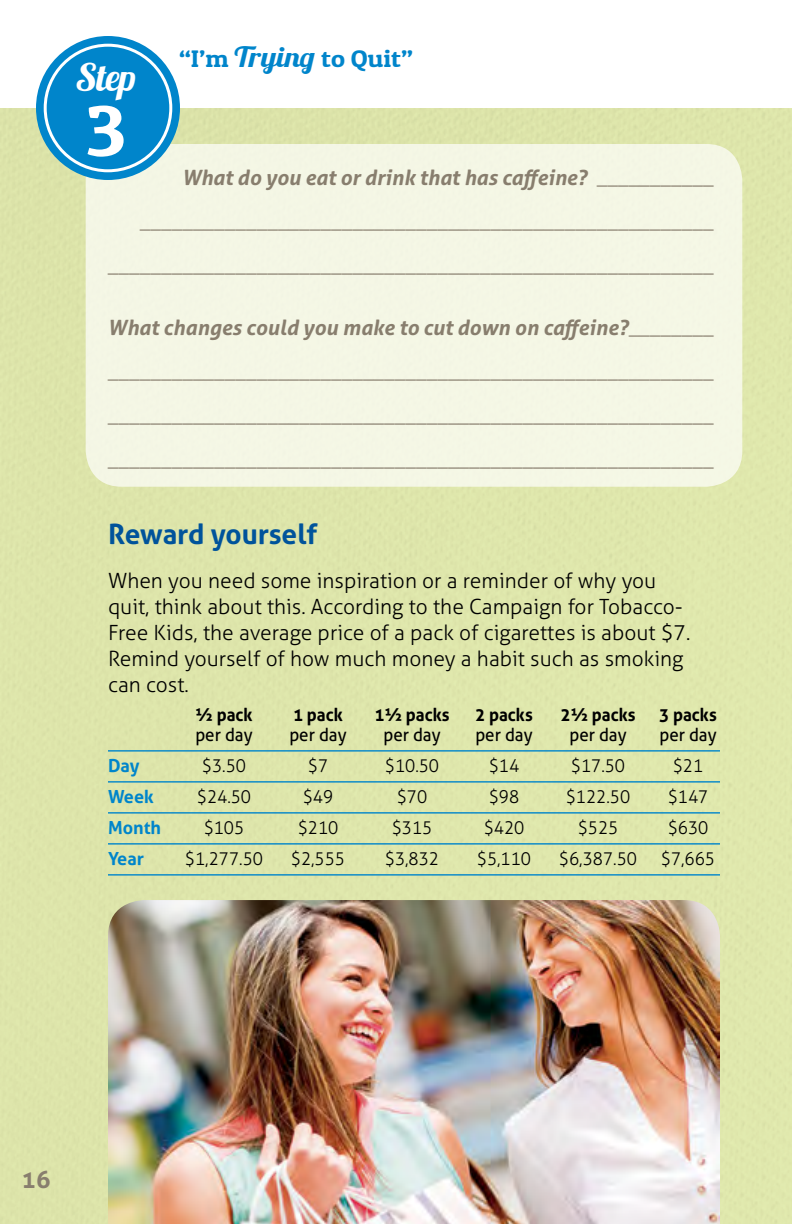
<style>
.page{position:relative;width:792px;height:1224px;background:#fff}
.page>*{position:absolute;margin:0;border:0;box-sizing:border-box;transform-origin:0 0}
.t1{font:72.4px "Patua One";color:#fff;scale:1.1 1}
.t2{font:38px "Lobster 1.3";color:#fff}
.t3{font:700 28px "Aller";color:#00539b}
.t4{font:24px "Patua One";color:#0085cb;scale:1.1 1}
.t5{font:700 24px "Aller";color:#887e6e}
.t6{font:300 21px/44px "Aller";color:#887e6e;text-align:right}
.t7{font:300 21px/26px "Aller";color:#000}
.t8{font:300 18px "Aller";color:#000;scale:.94 1}
.t9{font:700 18px "Aller";color:#000;scale:.94 1}
.t10{font:18px "Aller";color:#000;scale:.94 1}
.t11{font:700 18px "Aller";color:#0085cb}
.s1{font-family:"Lobster 1.3";font-size:28px}
.s2{font-weight:700;font-style:italic}
</style>
<div class="page">
<div style="left:86px;top:144px;width:656px;height:343px;background:#f4f7e5;border-radius:36px"></div>
<hr style="left:108px;top:750px;width:612px;height:2px;background:#0085cb">
<hr style="left:108px;top:781px;width:612px;height:2px;background:#0085cb">
<hr style="left:108px;top:812px;width:612px;height:2px;background:#0085cb">
<hr style="left:108px;top:843px;width:612px;height:2px;background:#0085cb">
<hr style="left:108px;top:874px;width:612px;height:2px;background:#0085cb">
<div style="left:36px;top:36px;width:144px;height:144px;background:#0085cb;border-radius:50%"></div>
<div style="left:44px;top:44px;width:128px;height:128px;border:3px solid #fff;border-radius:50%"></div>
<img style="left:108px;top:900px;width:612px;height:324px">
<h2 class="t2" style="left:75px;top:53px;width:62px">Step</h2>
<h1 class="t1" style="left:86px;top:86px;width:39px">3</h1>
<p class="t4" style="left:179px;top:44px;width:214px">“I’m <span class="s1">Trying</span> to Quit”</p>
<p class="t6" style="left:108px;top:155px;width:607px"><span class="s2">What do you eat or drink that has caffeine?</span> ___________ ______________________________________________________ _________________________________________________________</p>
<p class="t6" style="left:108px;top:305px;width:607px;text-align:justify"><span class="s2">What changes could you make to cut down on caffeine?</span>________ _________________________________________________________ _________________________________________________________ _________________________________________________________</p>
<h3 class="t3" style="left:108px;top:517px;width:211px">Reward yourself</h3>
<p class="t7" style="left:108px;top:567px;width:584px">When you need some inspiration or a reminder of why you quit, think about this. According to the Campaign for Tobacco-Free Kids, the average price of a pack of cigarettes is about $7.<br>Remind yourself of how much money a habit such as smoking can cost.</p>
<p class="t9" style="left:195px;top:703px;width:63px">½ pack</p>
<p class="t9" style="left:293px;top:703px;width:54px">1 pack</p>
<p class="t9" style="left:374px;top:703px;width:82px">1½ packs</p>
<p class="t9" style="left:475px;top:703px;width:63px">2 packs</p>
<p class="t9" style="left:560px;top:703px;width:82px">2½ packs</p>
<p class="t9" style="left:659px;top:703px;width:63px">3 packs</p>
<p class="t10" style="left:195px;top:723px;width:62px">per day</p>
<p class="t10" style="left:289px;top:723px;width:62px">per day</p>
<p class="t10" style="left:383px;top:723px;width:62px">per day</p>
<p class="t10" style="left:475px;top:723px;width:62px">per day</p>
<p class="t10" style="left:569px;top:723px;width:62px">per day</p>
<p class="t10" style="left:659px;top:723px;width:62px">per day</p>
<p class="t11" style="left:108px;top:754px;width:33px">Day</p>
<p class="t8" style="left:202px;top:755px;width:48px">$3.50</p>
<p class="t8" style="left:308px;top:755px;width:23px">$7</p>
<p class="t8" style="left:385px;top:755px;width:59px">$10.50</p>
<p class="t8" style="left:489px;top:755px;width:34px">$14</p>
<p class="t8" style="left:571px;top:755px;width:59px">$17.50</p>
<p class="t8" style="left:673px;top:755px;width:34px">$21</p>
<p class="t11" style="left:108px;top:785px;width:47px">Week</p>
<p class="t8" style="left:197px;top:786px;width:59px">$24.50</p>
<p class="t8" style="left:303px;top:786px;width:34px">$49</p>
<p class="t8" style="left:397px;top:786px;width:34px">$70</p>
<p class="t8" style="left:489px;top:786px;width:34px">$98</p>
<p class="t8" style="left:566px;top:786px;width:70px">$122.50</p>
<p class="t8" style="left:668px;top:786px;width:45px">$147</p>
<p class="t11" style="left:108px;top:816px;width:55px">Month</p>
<p class="t8" style="left:204px;top:817px;width:45px">$105</p>
<p class="t8" style="left:298px;top:817px;width:45px">$210</p>
<p class="t8" style="left:392px;top:817px;width:45px">$315</p>
<p class="t8" style="left:484px;top:817px;width:45px">$420</p>
<p class="t8" style="left:578px;top:817px;width:45px">$525</p>
<p class="t8" style="left:668px;top:817px;width:45px">$630</p>
<p class="t11" style="left:108px;top:847px;width:38px">Year</p>
<p class="t8" style="left:185px;top:848px;width:84px">$1,277.50</p>
<p class="t8" style="left:291px;top:848px;width:59px">$2,555</p>
<p class="t8" style="left:385px;top:848px;width:59px">$3,832</p>
<p class="t8" style="left:477px;top:848px;width:59px">$5,110</p>
<p class="t8" style="left:559px;top:848px;width:84px">$6,387.50</p>
<p class="t8" style="left:661px;top:848px;width:59px">$7,665</p>
<p class="t5" style="left:22px;top:1164px;width:30px">16</p>
</div>
